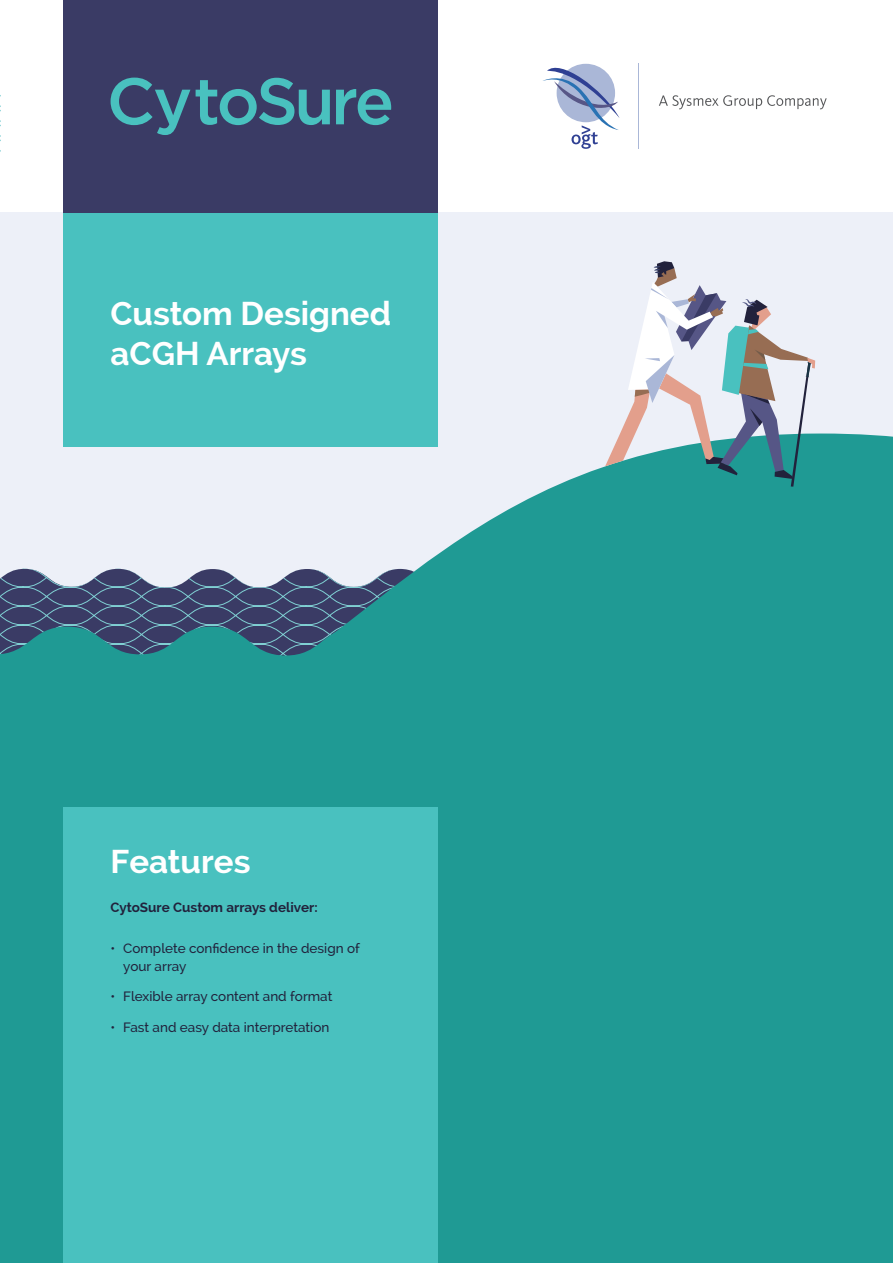
<style>
.page{position:relative;width:893px;height:1263px;background:#fff}
.page>*{position:absolute;margin:0;border:0;box-sizing:border-box;transform-origin:0 0}
.t1{font:33px/40.5px "OGT Raleway Bold";color:#fff}
.t2{font:13.5px/18px "OGT Raleway Medium";color:#22223c}
.t3{font:13.5px "OGT Raleway Bold";color:#22223c}
</style>
<div class="page">
<svg style="left:659px;top:95px;width:168px;height:14px"></svg>
<svg style="left:543px;top:64px;width:77px;height:85px"></svg>
<hr style="left:638px;top:64px;width:1px;height:85px;background:#aab7d7">
<div style="left:0;top:213px;width:893px;height:445px;background:#edf0f8"></div>
<svg style="left:0;top:569px;width:166px;height:58px;background:#596283"></svg>
<svg style="left:166px;top:433px;width:727px;height:194px;fill:#1f9a94"></svg>
<div style="left:0;top:627px;width:893px;height:636px;background:#1f9a94"></div>
<svg style="left:605px;top:261px;width:210px;height:226px"></svg>
<div style="left:64px;top:808px;width:374px;height:455px;background:#49c1bf"></div>
<div style="left:64px;top:213px;width:374px;height:233px;background:#49c1bf"></div>
<div style="left:64px;top:0;width:374px;height:213px;background:#3a3b65"></div>
<svg style="left:111px;top:78px;width:79px;height:57px"></svg>
<svg style="left:196px;top:78px;width:134px;height:47px"></svg>
<svg style="left:336px;top:89px;width:55px;height:36px"></svg>
<h1 class="t1" style="left:111px;top:293px;width:282px">Custom Designed aCGH Arrays</h1>
<h1 class="t1" style="left:111px;top:841px;width:141px">Features</h1>
<p class="t3" style="left:111px;top:900px;width:209px">CytoSure Custom arrays deliver:</p>
<p class="t2" style="left:123px;top:939px;width:238px;text-indent:-13px">• Complete confidence in the design of your array</p>
<p class="t2" style="left:111px;top:987px;width:223px">• Flexible array content and format</p>
<p class="t2" style="left:111px;top:1018px;width:220px">• Fast and easy data interpretation</p>
</div>
